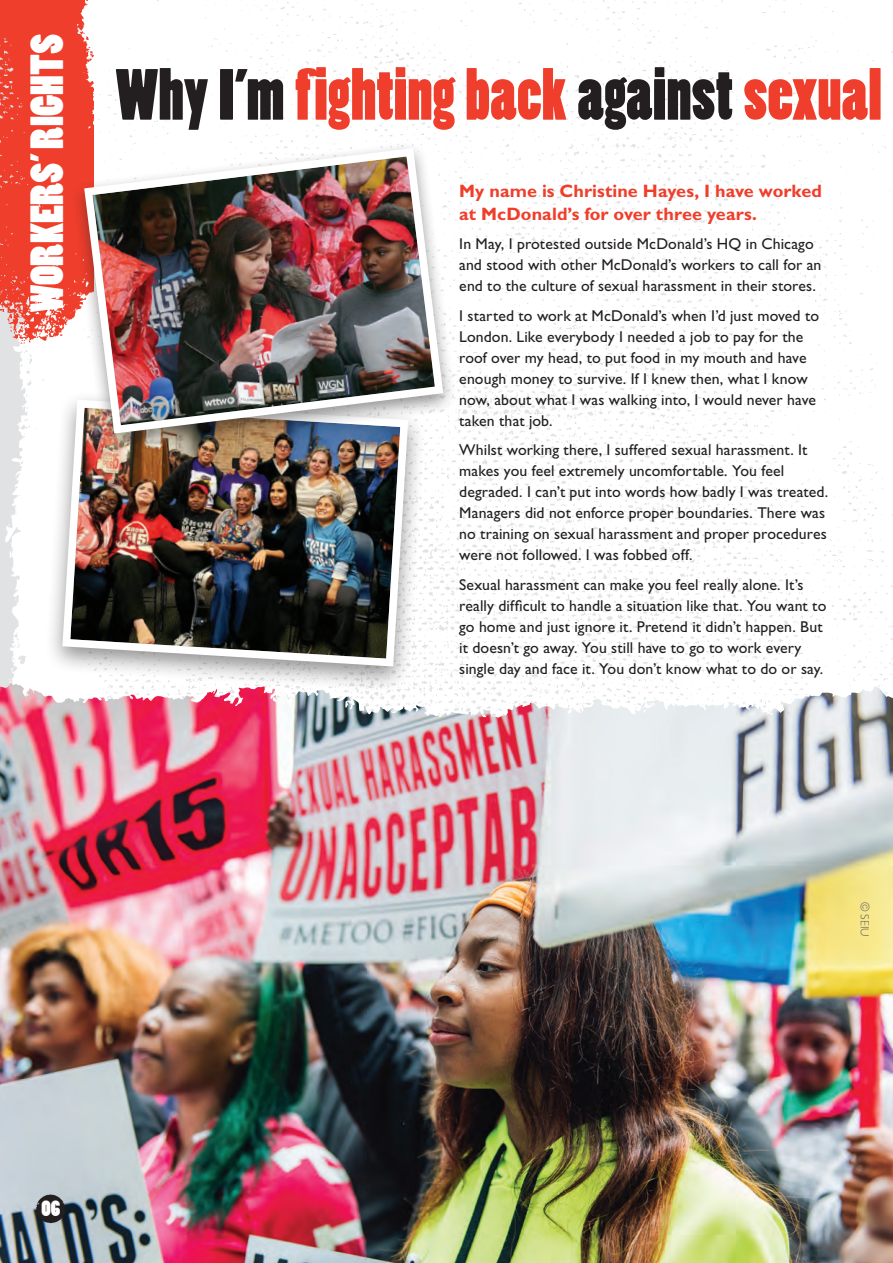
<style>
.page{position:relative;width:893px;height:1263px;background:#fff}
.page>*{position:absolute;margin:0;border:0;box-sizing:border-box;transform-origin:0 0}
.t1{font:67.5px "Poplar Std";letter-spacing:.005em;color:#ef3e2b}
.t2{font:43.5px "Poplar Std";letter-spacing:.005em;color:#fff}
.t3{font:21px "Poplar Std";color:#fff}
.t4{font:700 18px/22.5px "Gill Sans Std";letter-spacing:.005em;color:#ef3e2b}
.t5{font:15.75px/21px "Gill Sans Std";letter-spacing:.005em;color:#231f20}
.t6{font:300 12px "Gill Sans Std";color:#636366}
.s1{color:#231f20}
</style>
<div class="page">
<img style="left:0;top:0;width:893px;height:682px">
<img style="left:0;top:683px;width:893px;height:580px">
<svg style="left:886px;top:413px;width:3px;height:4px"></svg>
<img style="left:0;top:0;width:94px;height:353px">
<img style="left:35px;top:1193px;width:32px;height:33px">
<div style="left:44px;top:390px;width:382px;height:303px;background:#231f20;opacity:.49"></div>
<img style="left:58px;top:396px;width:354px;height:274px">
<div style="left:70px;top:141px;width:387px;height:313px;background:#231f20;opacity:.49"></div>
<img style="left:80px;top:144px;width:367px;height:294px">
<h2 class="t2" style="left:23px;top:312px;width:280px;rotate:-90deg">WORKERS’ RIGHTS</h2>
<h1 class="t1" style="left:116px;top:58px;width:767px"><span class="s1">Why I’m</span> fighting back <span class="s1">against</span> sexual</h1>
<p class="t4" style="left:459px;top:180px;width:364px">My name is Christine Hayes, I have worked at McDonald’s for over three years.</p>
<p class="t5" style="left:459px;top:234px;width:364px">In May, I protested outside McDonald’s HQ in Chicago and stood with other McDonald’s workers to call for an end to the culture of sexual harassment in their stores.</p>
<p class="t5" style="left:459px;top:305px;width:361px">I started to work at McDonald’s when I’d just moved to London. Like everybody I needed a job to pay for the roof over my head, to put food in my mouth and have enough money to survive. If I knew then, what I know now, about what I was walking into, I would never have taken that job.</p>
<p class="t5" style="left:459px;top:439px;width:370px">Whilst working there, I suffered sexual harassment. It makes you feel extremely uncomfortable. You feel degraded. I can’t put into words how badly I was treated.<br>Managers did not enforce proper boundaries. There was no training on sexual harassment and proper procedures were not followed. I was fobbed off.</p>
<p class="t5" style="left:459px;top:574px;width:369px">Sexual harassment can make you feel really alone. It’s really difficult to handle a situation like that. You want to go home and just ignore it. Pretend it didn’t happen. But it doesn’t go away. You still have to go to work every single day and face it. You don’t know what to do or say.</p>
<p class="t6" style="left:871px;top:901px;width:36px;rotate:90deg">© SEIU</p>
<h3 class="t3" style="left:41px;top:1197px;width:20px">06</h3>
</div>
